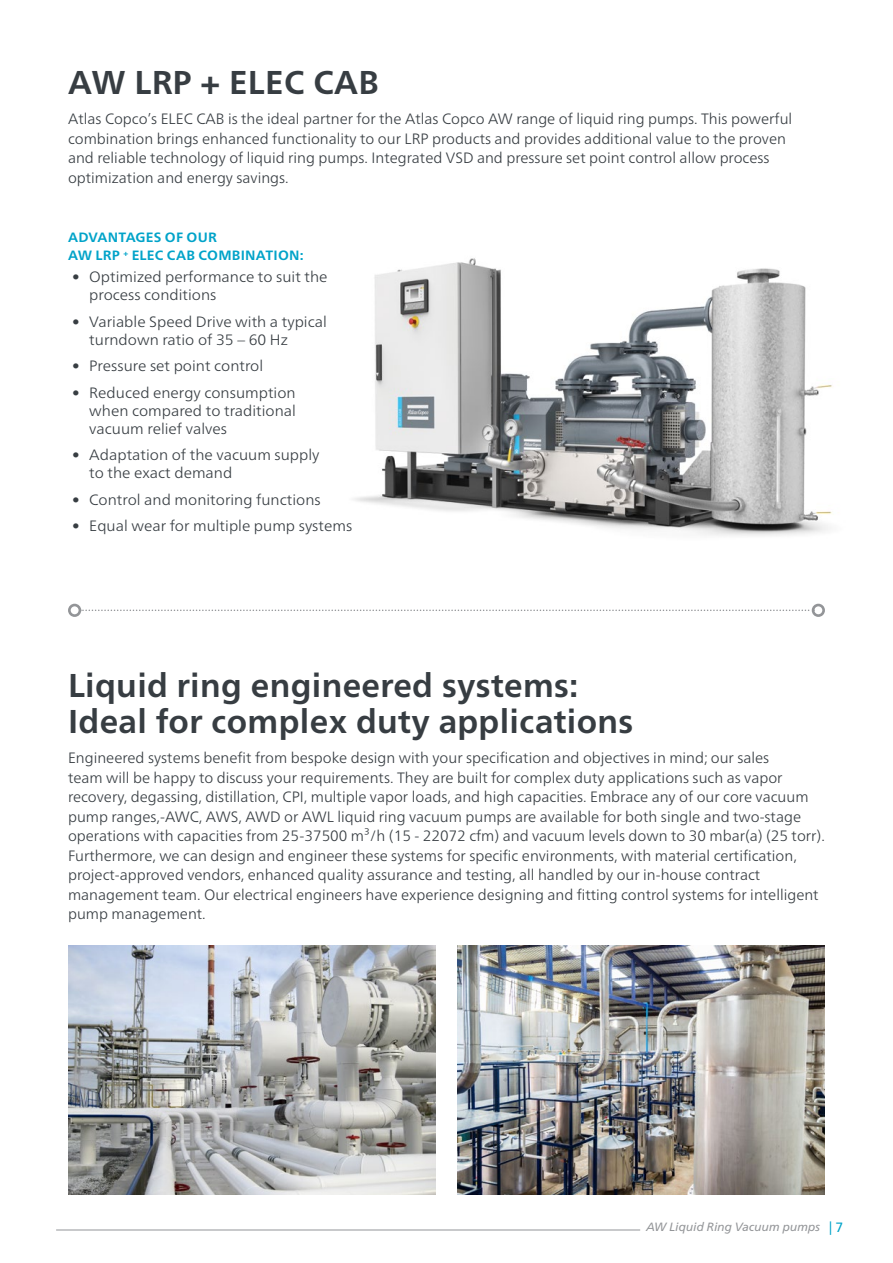
<style>
.page{position:relative;width:893px;height:1263px;background:#fff}
.page>*{position:absolute;margin:0;border:0;box-sizing:border-box;transform-origin:0 0}
.t1{font:700 33px/36px "Neue Frutiger World";letter-spacing:.01em;color:#373d42}
.t2{font:300 15px/19.5px "Neue Frutiger World";color:#373d42}
.t3{font:700 13.5px/18px "Neue Frutiger World";letter-spacing:.015em;color:#00a3c9}
.t4{font:italic 12px "Neue Frutiger World";color:#939598}
.s1{font-style:normal;font-size:13.5px;color:#00a3c9}
</style>
<div class="page">
<svg style="left:81px;top:609px;width:731px;height:2px"></svg>
<div style="left:68px;top:604px;width:13px;height:13px;border:3px solid #939598;border-radius:50%"></div>
<div style="left:812px;top:604px;width:13px;height:13px;border:3px solid #939598;border-radius:50%"></div>
<img style="left:354px;top:258px;width:479px;height:278px">
<img style="left:68px;top:945px;width:368px;height:250px">
<img style="left:457px;top:945px;width:368px;height:250px">
<hr style="left:56px;top:1230px;width:584px;height:1px;background:#939598">
<h1 class="t1" style="left:68px;top:63px;width:313px">AW LRP + ELEC CAB</h1>
<p class="t2" style="left:68px;top:109px;width:726px">Atlas Copco’s ELEC CAB is the ideal partner for the Atlas Copco AW range of liquid ring pumps. This powerful combination brings enhanced functionality to our LRP products and provides additional value to the proven and reliable technology of liquid ring pumps. Integrated VSD and pressure set point control allow process optimization and energy savings.</p>
<p class="t3" style="left:68px;top:228px;width:237px">ADVANTAGES OF OUR<br>AW LRP <sup>+</sup> ELEC CAB COMBINATION:</p>
<p class="t2" style="left:89px;top:268px;width:240px;line-height:18px;text-indent:-17px">• Optimized performance to suit the process conditions</p>
<p class="t2" style="left:89px;top:313px;width:239px;line-height:18px;text-indent:-17px">• Variable Speed Drive with a typical turndown ratio of 35 – 60 Hz</p>
<p class="t2" style="left:72px;top:356px;width:192px">• Pressure set point control</p>
<p class="t2" style="left:89px;top:384px;width:208px;line-height:18px;text-align:justify;text-indent:-17px">• Reduced energy consumption when compared to traditional vacuum relief valves</p>
<p class="t2" style="left:89px;top:446px;width:232px;line-height:18px;text-indent:-17px">• Adaptation of the vacuum supply to the exact demand</p>
<p class="t2" style="left:72px;top:490px;width:250px">• Control and monitoring functions</p>
<p class="t2" style="left:72px;top:516px;width:281px">• Equal wear for multiple pump systems</p>
<h1 class="t1" style="left:68px;top:667px;width:567px">Liquid ring engineered systems:<br>Ideal for complex duty applications</h1>
<p class="t2" style="left:68px;top:748px;width:758px">Engineered systems benefit from bespoke design with your specification and objectives in mind; our sales<br>team will be happy to discuss your requirements. They are built for complex duty applications such as vapor recovery, degassing, distillation, CPI, multiple vapor loads, and high capacities. Embrace any of our core vacuum pump ranges,-AWC, AWS, AWD or AWL liquid ring vacuum pumps are available for both single and two-stage operations with capacities from 25-37500 m³/h (15 - 22072 cfm) and vacuum levels down to 30 mbar(a) (25 torr).<br>Furthermore, we can design and engineer these systems for specific environments, with material certification, project-approved vendors, enhanced quality assurance and testing, all handled by our in-house contract management team. Our electrical engineers have experience designing and fitting control systems for intelligent pump management.</p>
<p class="t4" style="left:646px;top:1218px;width:199px">AW Liquid Ring Vacuum pumps <span class="s1">| 7</span></p>
</div>
